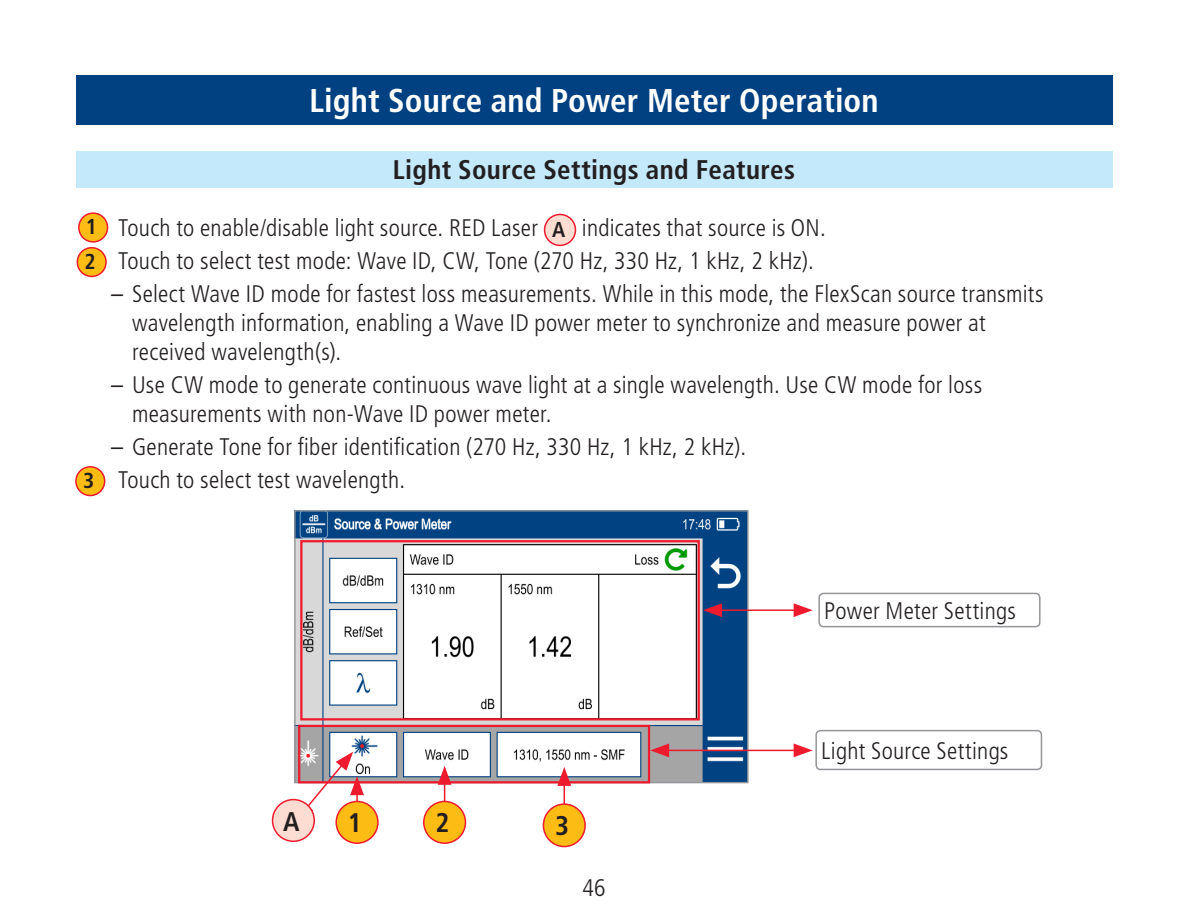
<style>
.page{position:relative;width:1188px;height:918px;background:#fff}
.page>*{position:absolute;margin:0;border:0;box-sizing:border-box;transform-origin:0 0}
.QRG_Title_White{font:700 condensed 33px "Frutiger LT Std";letter-spacing:.005em;color:#fff}
.QRG_Head_9pt{font:700 condensed 27px "Frutiger LT Std";letter-spacing:.015em;color:#231f20}
.QRG_Callout_CIRCLE{font:700 condensed 27px "Frutiger LT Std";color:#231f20}
.QRG_Callout_BOX{font:300 condensed 24px/28.8px "Frutiger LT Std";letter-spacing:.01em;color:#231f20}
.QRG_Callout_CIRCLE_i{font:700 condensed 21.6px "Frutiger LT Std";color:#231f20}
.s1{font-weight:400}
</style>
<div class="page">
<div style="left:545px;top:214px;width:30px;height:31px;background:#fdddd1;border-radius:50%"></div>
<div style="left:544px;top:214px;width:32px;height:32px;border:2px solid #ee1a2e;border-radius:50%"></div>
<div style="left:79px;top:213px;width:29px;height:29px;background:#fdbc13;border-radius:50%"></div>
<div style="left:78px;top:212px;width:30px;height:31px;border:2px solid #ee1a2e;border-radius:50%"></div>
<div style="left:77px;top:248px;width:29px;height:28px;background:#fdbc13;border-radius:50%"></div>
<div style="left:77px;top:247px;width:30px;height:30px;border:2px solid #ee1a2e;border-radius:50%"></div>
<div style="left:76px;top:467px;width:29px;height:29px;background:#fdbc13;border-radius:50%"></div>
<div style="left:75px;top:466px;width:30px;height:30px;border:2px solid #ee1a2e;border-radius:50%"></div>
<div style="left:76px;top:151px;width:1036px;height:36px;background:#c3e9fa"></div>
<div style="left:76px;top:75px;width:1036px;height:50px;background:#014081"></div>
<img style="left:296px;top:512px;width:451px;height:269px">
<div style="left:336px;top:801px;width:42px;height:42px;background:#fdbc13;border-radius:50%"></div>
<div style="left:335px;top:801px;width:44px;height:43px;border:2px solid #ee1a2e;border-radius:50%"></div>
<hr style="left:444px;top:780px;width:1px;height:31px;background:#ee1a2e">
<svg style="left:438px;top:766px;width:14px;height:19px"></svg>
<div style="left:424px;top:801px;width:41px;height:42px;background:#fdbc13;border-radius:50%"></div>
<div style="left:423px;top:801px;width:43px;height:43px;border:2px solid #ee1a2e;border-radius:50%"></div>
<hr style="left:564px;top:781px;width:1px;height:37px;background:#ee1a2e">
<svg style="left:557px;top:767px;width:14px;height:19px"></svg>
<div style="left:543px;top:804px;width:42px;height:43px;background:#fdbc13;border-radius:50%"></div>
<div style="left:543px;top:803px;width:43px;height:44px;border:2px solid #ee1a2e;border-radius:50%"></div>
<hr style="left:664px;top:750px;width:134px;height:1px;background:#ee1a2e">
<svg style="left:794px;top:743px;width:19px;height:14px"></svg>
<svg style="left:650px;top:743px;width:19px;height:14px"></svg>
<hr style="left:717px;top:609px;width:81px;height:2px;background:#ee1a2e">
<svg style="left:794px;top:603px;width:19px;height:14px"></svg>
<svg style="left:703px;top:603px;width:19px;height:14px"></svg>
<div style="left:298px;top:725px;width:352px;height:58px;border:2px solid #ee1a2e"></div>
<div style="left:300px;top:540px;width:400px;height:180px;border:2px solid #ee1a2e"></div>
<div style="left:815px;top:730px;width:227px;height:40px;border:2px solid #939598;border-radius:4px"></div>
<div style="left:818px;top:593px;width:223px;height:34px;border:2px solid #939598;border-radius:4px"></div>
<svg style="left:296px;top:752px;width:68px;height:79px"></svg>
<div style="left:273px;top:800px;width:41px;height:41px;background:#fdddd1;border-radius:50%"></div>
<div style="left:272px;top:799px;width:43px;height:43px;border:2px solid #ee1a2e;border-radius:50%"></div>
<p class="QRG_Title_White" style="left:309px;top:81px;width:571px">Light Source and Power Meter Operation</p>
<p class="QRG_Head_9pt" style="left:393px;top:154px;width:404px">Light Source Settings and Features</p>
<p class="QRG_Callout_BOX" style="left:81px;top:214px;width:459px">1 Touch to enable/disable light source. RED Laser</p>
<p class="QRG_Callout_CIRCLE_i" style="left:552px;top:216px;width:15px">A</p>
<p class="QRG_Callout_BOX" style="left:582px;top:214px;width:241px">indicates that source is ON.</p>
<p class="QRG_Callout_BOX" style="left:81px;top:247px;width:731px">2 Touch to select test mode: Wave ID, CW, Tone (270 Hz, 330 Hz, 1 kHz, 2 kHz).</p>
<p class="QRG_Callout_BOX" style="left:132px;top:280px;width:913px;text-indent:-21px"><span class="s1">–</span> Select Wave ID mode for fastest loss measurements. While in this mode, the FlexScan source transmits wavelength information, enabling a Wave ID power meter to synchronize and measure power at received wavelength(s).</p>
<p class="QRG_Callout_BOX" style="left:132px;top:371px;width:852px;text-indent:-21px"><span class="s1">–</span> Use CW mode to generate continuous wave light at a single wavelength. Use CW mode for loss measurements with non-Wave ID power meter.</p>
<p class="QRG_Callout_BOX" style="left:111px;top:432px;width:633px"><span class="s1">–</span> Generate Tone for fiber identification (270 Hz, 330 Hz, 1 kHz, 2 kHz).</p>
<p class="QRG_Callout_BOX" style="left:81px;top:466px;width:322px">3 Touch to select test wavelength.</p>
<p class="QRG_Callout_CIRCLE_i" style="left:86px;top:214px;width:13px">1</p>
<p class="QRG_Callout_CIRCLE_i" style="left:84px;top:249px;width:13px">2</p>
<p class="QRG_Callout_CIRCLE_i" style="left:83px;top:468px;width:13px">3</p>
<p class="QRG_Callout_BOX" style="left:824px;top:597px;width:193px">Power Meter Settings</p>
<p class="QRG_Callout_CIRCLE" style="left:283px;top:805px;width:18px">A</p>
<p class="QRG_Callout_CIRCLE" style="left:348px;top:807px;width:16px">1</p>
<p class="QRG_Callout_CIRCLE" style="left:436px;top:807px;width:16px">2</p>
<p class="QRG_Callout_CIRCLE" style="left:555px;top:810px;width:16px">3</p>
<p class="QRG_Callout_BOX" style="left:582px;top:874px;width:25px">46</p>
<p class="QRG_Callout_BOX" style="left:821px;top:737px;width:189px">Light Source Settings</p>
</div>
